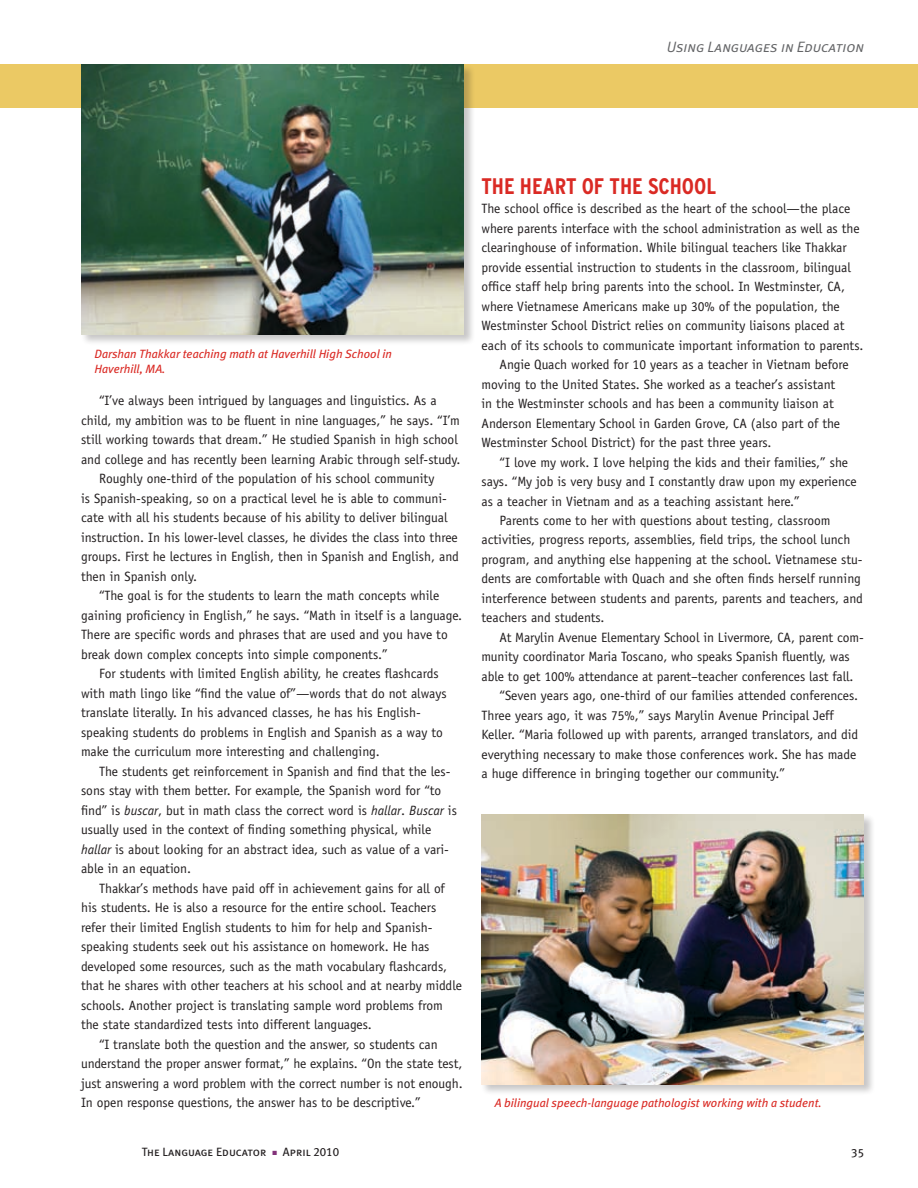
<style>
.page{position:relative;width:918px;height:1188px;background:#fff}
.page>*{position:absolute;margin:0;border:0;box-sizing:border-box;transform-origin:0 0}
.t1{font:700 condensed 22.5px "Interstate";color:#da2a24}
.t2{font:italic 15px "Meta Plus Normal Caps";color:#636466}
.t3{font:13.5px "Officina Sans";color:#231f20}
.t4{font:italic 12px/15px "Meta Plus";color:#da2a24}
.t5{font:12px "Meta Plus Book Caps";color:#231f20}
.s1{font-style:italic}
.s2{color:#823279}
</style>
<div class="page">
<div style="left:0;top:65px;width:918px;height:43px;background:#ebc964"></div>
<div style="left:480px;top:813px;width:396px;height:283px;background:#231f20;opacity:.25"></div>
<img style="left:481px;top:814px;width:383px;height:270px">
<div style="left:80px;top:64px;width:396px;height:282px;background:#231f20;opacity:.25"></div>
<img style="left:81px;top:65px;width:383px;height:270px">
<p class="t2" style="left:667px;top:39px;width:199px">Using Languages in Education</p>
<p class="t4" style="left:94px;top:346px;width:299px">Darshan Thakkar teaching math at Haverhill High School in<br>Haverhill, MA.</p>
<p class="t3" style="left:99px;top:393px;width:339px">“I’ve always been intrigued by languages and linguistics. As a</p>
<p class="t3" style="left:81px;top:412px;width:381px">child, my ambition was to be fluent in nine languages,” he says. “I’m</p>
<p class="t3" style="left:81px;top:432px;width:378px">still working towards that dream.” He studied Spanish in high school</p>
<p class="t3" style="left:81px;top:451px;width:381px">and college and has recently been learning Arabic through self-study.</p>
<p class="t3" style="left:99px;top:471px;width:337px">Roughly one-third of the population of his school community</p>
<p class="t3" style="left:81px;top:490px;width:368px">is Spanish-speaking, so on a practical level he is able to communi-</p>
<p class="t3" style="left:81px;top:510px;width:368px">cate with all his students because of his ability to deliver bilingual</p>
<p class="t3" style="left:81px;top:529px;width:378px">instruction. In his lower-level classes, he divides the class into three</p>
<p class="t3" style="left:81px;top:549px;width:379px">groups. First he lectures in English, then in Spanish and English, and</p>
<p class="t3" style="left:81px;top:568px;width:118px">then in Spanish only.</p>
<p class="t3" style="left:99px;top:588px;width:342px">“The goal is for the students to learn the math concepts while</p>
<p class="t3" style="left:81px;top:607px;width:383px">gaining proficiency in English,” he says. “Math in itself is a language.</p>
<p class="t3" style="left:81px;top:627px;width:368px">There are specific words and phrases that are used and you have to</p>
<p class="t3" style="left:81px;top:646px;width:308px">break down complex concepts into simple components.”</p>
<p class="t3" style="left:99px;top:666px;width:341px">For students with limited English ability, he creates flashcards</p>
<p class="t3" style="left:81px;top:685px;width:367px">with math lingo like “find the value of”—words that do not always</p>
<p class="t3" style="left:81px;top:705px;width:341px">translate literally. In his advanced classes, he has his English-</p>
<p class="t3" style="left:81px;top:724px;width:363px">speaking students do problems in English and Spanish as a way to</p>
<p class="t3" style="left:81px;top:744px;width:300px">make the curriculum more interesting and challenging.</p>
<p class="t3" style="left:99px;top:763px;width:353px">The students get reinforcement in Spanish and find that the les-</p>
<p class="t3" style="left:81px;top:783px;width:362px">sons stay with them better. For example, the Spanish word for “to</p>
<p class="t3" style="left:81px;top:802px;width:377px">find” is <span class="s1">buscar</span>, but in math class the correct word is <span class="s1">hallar</span>. <span class="s1">Buscar</span> is</p>
<p class="t3" style="left:81px;top:822px;width:352px">usually used in the context of finding something physical, while</p>
<p class="t3" style="left:81px;top:841px;width:370px"><span class="s1">hallar</span> is about looking for an abstract idea, such as value of a vari-</p>
<p class="t3" style="left:81px;top:861px;width:112px">able in an equation.</p>
<p class="t3" style="left:99px;top:880px;width:347px">Thakkar’s methods have paid off in achievement gains for all of</p>
<p class="t3" style="left:81px;top:900px;width:357px">his students. He is also a resource for the entire school. Teachers</p>
<p class="t3" style="left:81px;top:919px;width:353px">refer their limited English students to him for help and Spanish-</p>
<p class="t3" style="left:81px;top:939px;width:350px">speaking students seek out his assistance on homework. He has</p>
<p class="t3" style="left:81px;top:958px;width:368px">developed some resources, such as the math vocabulary flashcards,</p>
<p class="t3" style="left:81px;top:978px;width:383px">that he shares with other teachers at his school and at nearby middle</p>
<p class="t3" style="left:81px;top:997px;width:363px">schools. Another project is translating sample word problems from</p>
<p class="t3" style="left:81px;top:1017px;width:292px">the state standardized tests into different languages.</p>
<p class="t3" style="left:99px;top:1036px;width:340px">“I translate both the question and the answer, so students can</p>
<p class="t3" style="left:81px;top:1056px;width:383px">understand the proper answer format,” he explains. “On the state test,</p>
<p class="t3" style="left:81px;top:1075px;width:383px">just answering a word problem with the correct number is not enough.</p>
<p class="t3" style="left:81px;top:1095px;width:341px">In open response questions, the answer has to be descriptive.”</p>
<h1 class="t1" style="left:482px;top:173px;width:232px">THE HEART OF THE SCHOOL</h1>
<p class="t3" style="left:482px;top:201px;width:370px">The school office is described as the heart of the school—the place</p>
<p class="t3" style="left:482px;top:220px;width:380px">where parents interface with the school administration as well as the</p>
<p class="t3" style="left:482px;top:240px;width:367px">clearinghouse of information. While bilingual teachers like Thakkar</p>
<p class="t3" style="left:482px;top:259px;width:371px">provide essential instruction to students in the classroom, bilingual</p>
<p class="t3" style="left:482px;top:279px;width:365px">office staff help bring parents into the school. In Westminster, CA,</p>
<p class="t3" style="left:482px;top:298px;width:360px">where Vietnamese Americans make up 30% of the population, the</p>
<p class="t3" style="left:482px;top:318px;width:365px">Westminster School District relies on community liaisons placed at</p>
<p class="t3" style="left:482px;top:337px;width:383px">each of its schools to communicate important information to parents.</p>
<p class="t3" style="left:500px;top:357px;width:351px">Angie Quach worked for 10 years as a teacher in Vietnam before</p>
<p class="t3" style="left:482px;top:376px;width:355px">moving to the United States. She worked as a teacher’s assistant</p>
<p class="t3" style="left:482px;top:396px;width:354px">in the Westminster schools and has been a community liaison at</p>
<p class="t3" style="left:482px;top:415px;width:360px">Anderson Elementary School in Garden Grove, CA (also part of the</p>
<p class="t3" style="left:482px;top:435px;width:292px">Westminster School District) for the past three years.</p>
<p class="t3" style="left:500px;top:454px;width:350px">“I love my work. I love helping the kids and their families,” she</p>
<p class="t3" style="left:482px;top:474px;width:377px">says. “My job is very busy and I constantly draw upon my experience</p>
<p class="t3" style="left:482px;top:493px;width:320px">as a teacher in Vietnam and as a teaching assistant here.”</p>
<p class="t3" style="left:500px;top:513px;width:333px">Parents come to her with questions about testing, classroom</p>
<p class="t3" style="left:482px;top:532px;width:370px">activities, progress reports, assemblies, field trips, the school lunch</p>
<p class="t3" style="left:482px;top:552px;width:383px">program, and anything else happening at the school. Vietnamese stu-</p>
<p class="t3" style="left:482px;top:571px;width:381px">dents are comfortable with Quach and she often finds herself running</p>
<p class="t3" style="left:482px;top:591px;width:383px">interference between students and parents, parents and teachers, and</p>
<p class="t3" style="left:482px;top:610px;width:125px">teachers and students.</p>
<p class="t3" style="left:500px;top:629px;width:366px">At Marylin Avenue Elementary School in Livermore, CA, parent com-</p>
<p class="t3" style="left:482px;top:649px;width:370px">munity coordinator Maria Toscano, who speaks Spanish fluently, was</p>
<p class="t3" style="left:482px;top:668px;width:374px">able to get 100% attendance at parent–teacher conferences last fall.</p>
<p class="t3" style="left:500px;top:688px;width:360px">“Seven years ago, one-third of our families attended conferences.</p>
<p class="t3" style="left:482px;top:707px;width:354px">Three years ago, it was 75%,” says Marylin Avenue Principal Jeff</p>
<p class="t3" style="left:482px;top:727px;width:378px">Keller. “Maria followed up with parents, arranged translators, and did</p>
<p class="t3" style="left:482px;top:746px;width:376px">everything necessary to make those conferences work. She has made</p>
<p class="t3" style="left:482px;top:766px;width:305px">a huge difference in bringing together our community.”</p>
<p class="t4" style="left:495px;top:1095px;width:329px">A bilingual speech-language pathologist working with a student.</p>
<p class="t5" style="left:142px;top:1145px;width:199px">The Language Educator <span class="s2">■</span> April 2010</p>
<p class="t5" style="left:851px;top:1146px;width:14px">35</p>
</div>
